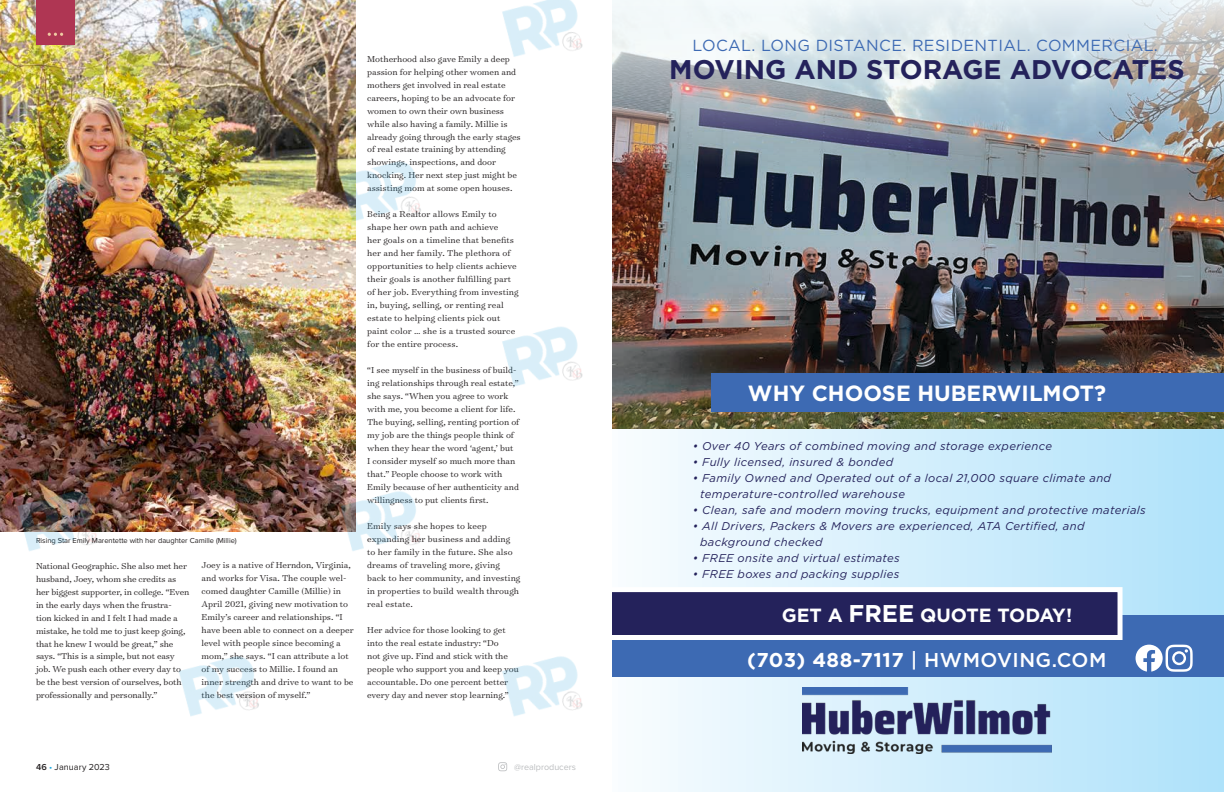
<style>
.page{position:relative;width:1224px;height:792px;background:#fff}
.page>*{position:absolute;margin:0;border:0;box-sizing:border-box;transform-origin:0 0}
.t1{font:700 27px "Gotham";color:#24225b}
.t2{font:700 22px "Gotham";color:#fff}
.t3{font:700 20px "Gotham";letter-spacing:.025em;color:#fff}
.t4{font:700 19.1px "Gotham";color:#fff}
.t5{font:16px "Gotham";letter-spacing:.025em;color:#3d6ab3}
.t6{font:italic 11.3px/16px "Gotham";letter-spacing:.03em;color:#24225b}
.t7{font:300 9.8px/13px "Surveyor Text";color:#231f20}
.t8{font:9px "Proxima Nova";letter-spacing:.01em;color:#231f20}
.t9{font:9px "Proxima Nova";color:#bcbec0}
.t10{font:7.5px "Proxima Nova";color:#231f20}
.s1{font-weight:600}
.s2{color:#19a8e0}
.s3{font-size:24.2px}
.s4{font-weight:500}
</style>
<div class="page">
<img style="left:623px;top:166px;width:601px;height:264px">
<div style="left:612px;top:430px;width:612px;height:362px;background:linear-gradient(to right,#f9fcfe,#aee1fa)"></div>
<img style="left:623px;top:0;width:601px;height:166px">
<div style="left:712px;top:373px;width:512px;height:39px;background:#3d6ab3"></div>
<div style="left:612px;top:615px;width:612px;height:62px;background:#3d6ab3"></div>
<svg style="left:623px;top:587px;width:500px;height:53px;background:#4f4d7b"></svg>
<svg style="left:1136px;top:645px;width:57px;height:27px"></svg>
<img style="left:803px;top:688px;width:248px;height:65px">
<img style="left:678px;top:22px;width:495px;height:48px">
<img style="left:0;top:0;width:623px;height:792px">
<p class="t10" style="left:36px;top:536px;width:202px">Rising Star Emily Marentette with her daughter Camille (Millie)</p>
<p class="t7" style="left:36px;top:559px;width:155px">National Geographic. She also met her husband, Joey, whom she credits as her biggest supporter, in college. “Even in the early days when the frustra&shy;tion kicked in and I felt I had made a mistake, he told me to just keep going, that he knew I would be great,” she says. “This is a simple, but not easy job. We push each other every day to be the best version of ourselves, both professionally and personally.”</p>
<p class="t7" style="left:202px;top:559px;width:154px">Joey is a native of Herndon, Virginia, and works for Visa. The couple wel&shy;comed daughter Camille (Millie) in April 2021, giving new motivation to Emily’s career and relationships. “I have been able to connect on a deeper level with people since becoming a mom,” she says. “I can attribute a lot of my success to Millie. I found an inner strength and drive to want to be the best version of myself.”</p>
<p class="t7" style="left:367px;top:52px;width:155px">Motherhood also gave Emily a deep passion for helping other women and mothers get involved in real estate careers, hoping to be an advocate for women to own their own business while also having a family. Millie is already going through the early stages of real estate training by attending showings, inspections, and door knocking. Her next step just might be assisting mom at some open houses.</p>
<p class="t7" style="left:367px;top:208px;width:153px">Being a Realtor allows Emily to shape her own path and achieve<br>her goals on a timeline that benefits her and her family. The plethora of opportunities to help clients achieve their goals is another fulfilling part of her job. Everything from investing in, buying, selling, or renting real estate to helping clients pick out paint color … she is a trusted source for the entire process.</p>
<p class="t7" style="left:367px;top:364px;width:154px">“I see myself in the business of build&shy;ing relationships through real estate,” she says. “When you agree to work with me, you become a client for life.<br>The buying, selling, renting portion of my job are the things people think of when they hear the word ‘agent,’ but<br>I consider myself so much more than that.” People choose to work with Emily because of her authenticity and willingness to put clients first.</p>
<p class="t7" style="left:367px;top:520px;width:155px">Emily says she hopes to keep expanding her business and adding to her family in the future. She also dreams of traveling more, giving back to her community, and investing in properties to build wealth through real estate.</p>
<p class="t7" style="left:367px;top:624px;width:153px">Her advice for those looking to get into the real estate industry: “Do<br>not give up. Find and stick with the people who support you and keep you accountable. Do one percent better every day and never stop learning.”</p>
<p class="t8" style="left:36px;top:762px;width:75px"><span class="s1">46</span> <span class="s2">•</span> January 2023</p>
<p class="t9" style="left:514px;top:762px;width:63px">@realproducers</p>
<h3 class="t5" style="left:693px;top:35px;width:467px">LOCAL. LONG DISTANCE. RESIDENTIAL. COMMERCIAL.</h3>
<h1 class="t1" style="left:669px;top:52px;width:517px">MOVING AND STORAGE ADVOCATES</h1>
<h2 class="t2" style="left:748px;top:378px;width:360px">WHY CHOOSE HUBERWILMOT?</h2>
<p class="t6" style="left:693px;top:437px;width:361px">• Over 40 Years of combined moving and storage experience</p>
<p class="t6" style="left:693px;top:453px;width:202px">• Fully licensed, insured &amp; bonded</p>
<p class="t6" style="left:700px;top:469px;width:412px;text-indent:-7px">• Family Owned and Operated out of a local 21,000 square climate and temperature-controlled warehouse</p>
<p class="t6" style="left:693px;top:501px;width:455px">• Clean, safe and modern moving trucks, equipment and protective materials</p>
<p class="t6" style="left:700px;top:517px;width:386px;text-indent:-7px">• All Drivers, Packers &amp; Movers are experienced, ATA Certified, and background checked</p>
<p class="t6" style="left:693px;top:549px;width:209px">• FREE onsite and virtual estimates</p>
<p class="t6" style="left:693px;top:565px;width:208px">• FREE boxes and packing supplies</p>
<h3 class="t4" style="left:782px;top:602px;width:292px">GET A <span class="s3">FREE</span> QUOTE TODAY!</h3>
<h3 class="t3" style="left:747px;top:647px;width:361px">(703) 488-7117 <span class="s4">| HWMOVING.COM</span></h3>
</div>
